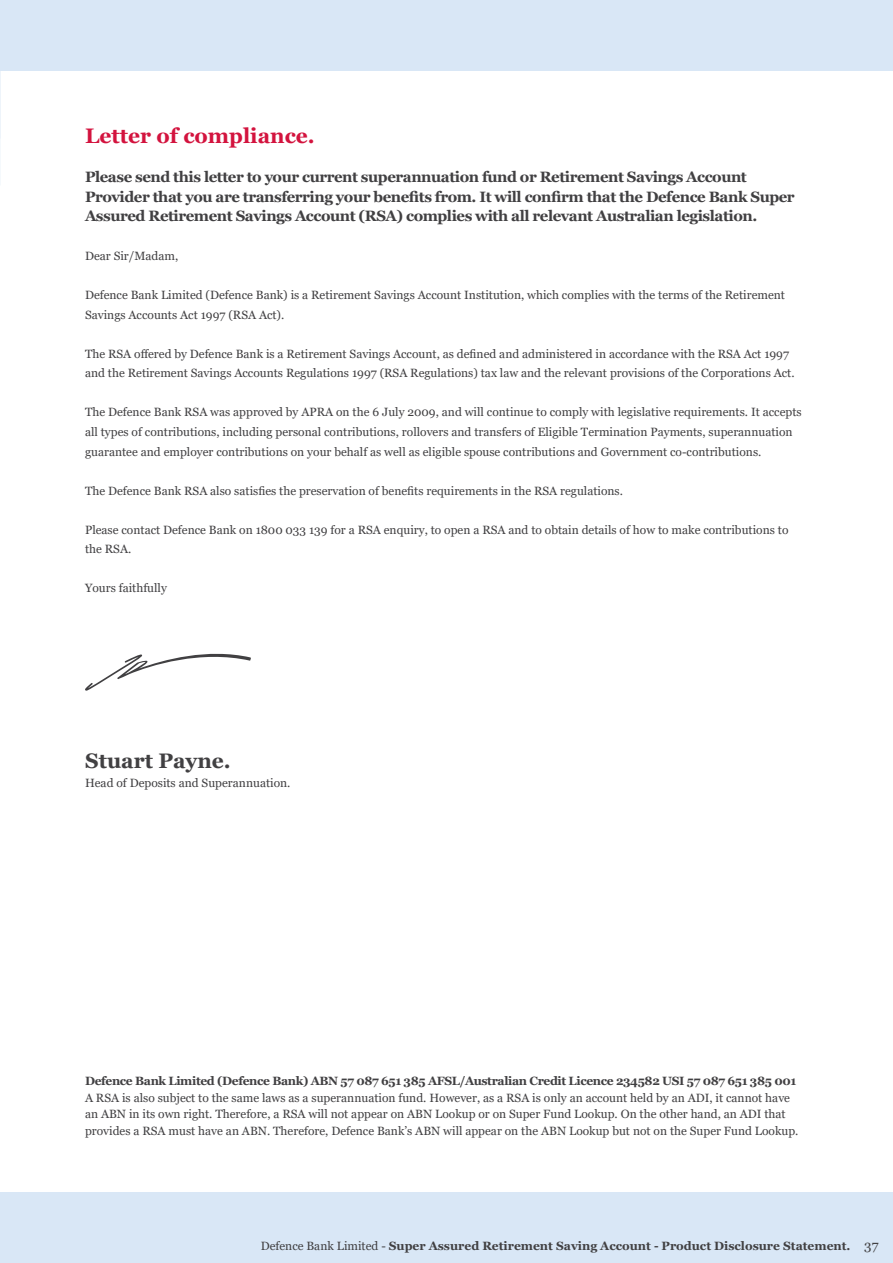
<style>
.page{position:relative;width:893px;height:1263px;background:#fff}
.page>*{position:absolute;margin:0;border:0;box-sizing:border-box;transform-origin:0 0}
.t1{font:700 21px "Georgia";color:#d3133e}
.t2{font:700 21px "Georgia";color:#414042}
.t3{font:700 15px/19.5px "Georgia";letter-spacing:-.03em;color:#414042}
.t4{font:12px/19.5px "Georgia";color:#414042}
.t5{font:700 12px "Georgia";letter-spacing:-.03em;color:#414042}
.t6{font:700 12px "Georgia";color:#414042}
.s1{font-weight:400}
.s2{font-weight:400;font-size:13.5px}
</style>
<div class="page">
<div style="left:0;top:1192px;width:893px;height:71px;background:#d9e7f6"></div>
<div style="left:0;top:0;width:893px;height:71px;background:#d9e7f6"></div>
<svg style="left:85px;top:653px;width:166px;height:38px"></svg>
<h1 class="t1" style="left:85px;top:123px;width:231px">Letter of compliance.</h1>
<p class="t3" style="left:85px;top:168px;width:711px">Please send this letter to your current superannuation fund or Retirement Savings Account<br>Provider that you are transferring your benefits from. It will confirm that the Defence Bank Super<br>Assured Retirement Savings Account (RSA) complies with all relevant Australian legislation.</p>
<p class="t4" style="left:85px;top:247px;width:95px">Dear Sir/Madam,</p>
<p class="t4" style="left:85px;top:286px;width:701px">Defence Bank Limited (Defence Bank) is a Retirement Savings Account Institution, which complies with the terms of the Retirement<br>Savings Accounts Act 1997 (RSA Act).</p>
<p class="t4" style="left:85px;top:344px;width:711px">The RSA offered by Defence Bank is a Retirement Savings Account, as defined and administered in accordance with the RSA Act 1997 and the Retirement Savings Accounts Regulations 1997 (RSA Regulations) tax law and the relevant provisions of the Corporations Act.</p>
<p class="t4" style="left:85px;top:403px;width:718px">The Defence Bank RSA was approved by APRA on the 6 July 2009, and will continue to comply with legislative requirements. It accepts all types of contributions, including personal contributions, rollovers and transfers of Eligible Termination Payments, superannuation guarantee and employer contributions on your behalf as well as eligible spouse contributions and Government co-contributions.</p>
<p class="t4" style="left:85px;top:481px;width:539px">The Defence Bank RSA also satisfies the preservation of benefits requirements in the RSA regulations.</p>
<p class="t4" style="left:85px;top:520px;width:705px">Please contact Defence Bank on 1800 033 139 for a RSA enquiry, to open a RSA and to obtain details of how to make contributions to the RSA.</p>
<p class="t4" style="left:85px;top:578px;width:83px">Yours faithfully</p>
<h1 class="t2" style="left:85px;top:747px;width:147px">Stuart Payne.</h1>
<p class="t4" style="left:85px;top:773px;width:207px">Head of Deposits and Superannuation.</p>
<p class="t5" style="left:85px;top:1073px;width:713px">Defence Bank Limited (Defence Bank) ABN 57 087 651 385 AFSL/Australian Credit Licence 234582 USI 57 087 651 385 001</p>
<p class="t4" style="left:85px;top:1090px;width:715px;line-height:16.5px">A RSA is also subject to the same laws as a superannuation fund. However, as a RSA is only an account held by an ADI, it cannot have an ABN in its own right. Therefore, a RSA will not appear on ABN Lookup or on Super Fund Lookup. On the other hand, an ADI that provides a RSA must have an ABN. Therefore, Defence Bank’s ABN will appear on the ABN Lookup but not on the Super Fund Lookup.</p>
<p class="t6" style="left:261px;top:1238px;width:619px"><span class="s1">Defence Bank Limited -</span> Super Assured Retirement Saving Account - Product Disclosure Statement. <span class="s2">37</span></p>
</div>
